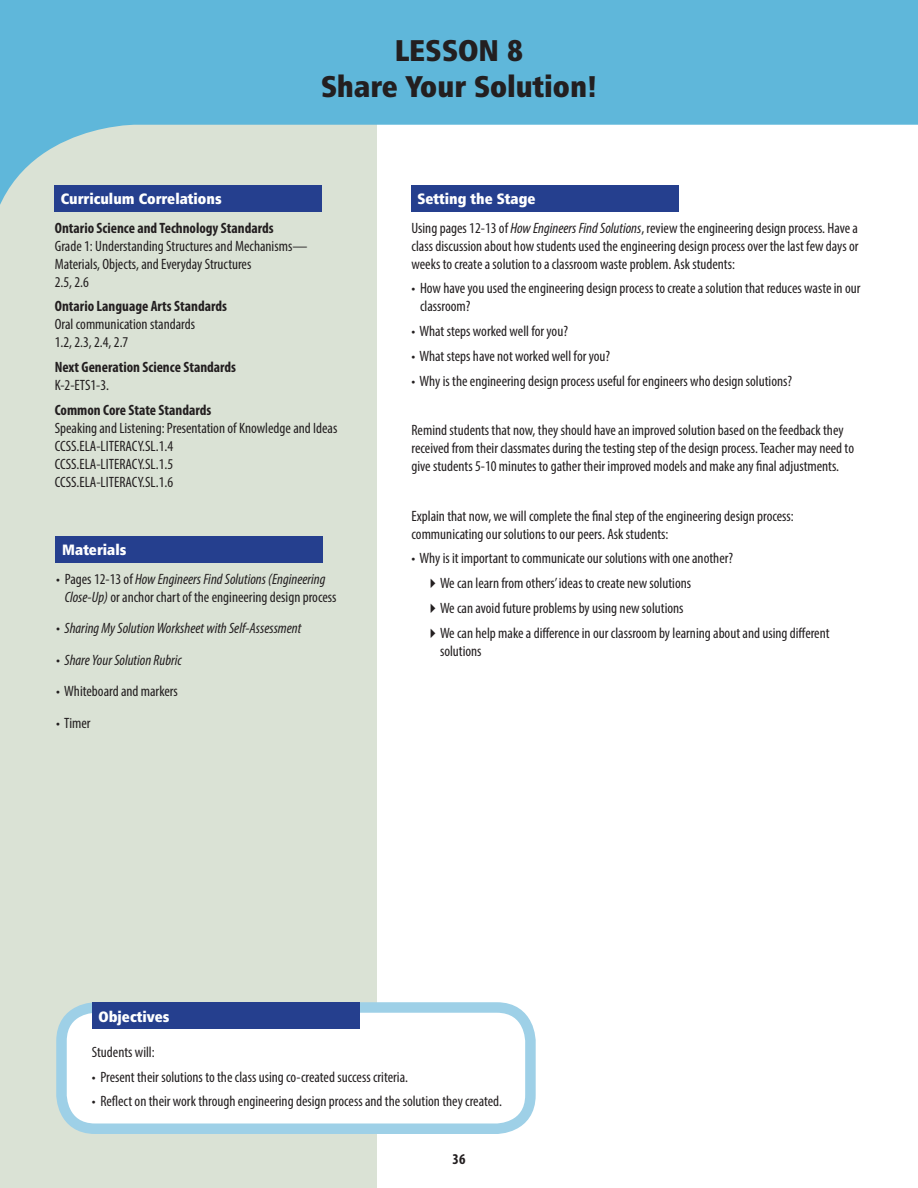
<style>
.page{position:relative;width:918px;height:1188px;background:#fff}
.page>*{position:absolute;margin:0;border:0;box-sizing:border-box;transform-origin:0 0}
.t1{font:30px/36px "Humanist 777 BT Extra Black Cond B";color:#231f20;text-align:center}
.t2{font:condensed 15px/18px "Myriad Pro";color:#231f20}
.t3{font:700 condensed 15px "Myriad Pro";color:#231f20}
.t4{font:italic condensed 15px "Myriad Pro";color:#231f20}
.t5{font:15px "Humanist 777 BT Extra Black Cond B";color:#fff}
.s1{font-style:italic}
</style>
<div class="page">
<div style="left:0;top:0;width:376px;height:1188px;background:#dae2d5"></div>
<svg style="left:0;top:0;width:918px;height:250px;fill:#5fb7da"></svg>
<div style="left:62px;top:1007px;width:468px;height:122px;background:#fff;border-radius:34px"></div>
<div style="left:56px;top:1002px;width:480px;height:132px;border:10px solid #9ed0e7;border-radius:34px"></div>
<div style="left:92px;top:1002px;width:268px;height:27px;background:#253f8e"></div>
<div style="left:54px;top:185px;width:268px;height:27px;background:#253f8e"></div>
<div style="left:56px;top:536px;width:267px;height:27px;background:#253f8e"></div>
<div style="left:411px;top:185px;width:268px;height:27px;background:#253f8e"></div>
<p class="t5" style="left:61px;top:189px;width:162px">Curriculum Correlations</p>
<h1 class="t1" style="left:321px;top:31px;width:277px">LESSON 8<br>Share Your Solution!</h1>
<p class="t5" style="left:418px;top:189px;width:120px">Setting the Stage</p>
<p class="t3" style="left:55px;top:218px;width:220px">Ontario Science and Technology Standards</p>
<p class="t2" style="left:55px;top:237px;width:254px">Grade 1: Understanding Structures and Mechanisms—<br>Materials, Objects, and Everyday Structures<br>2.5, 2.6</p>
<p class="t3" style="left:55px;top:297px;width:174px">Ontario Language Arts Standards</p>
<p class="t2" style="left:55px;top:315px;width:142px">Oral communication standards<br>1.2, 2.3, 2.4, 2.7</p>
<p class="t3" style="left:55px;top:358px;width:183px">Next Generation Science Standards</p>
<p class="t2" style="left:55px;top:376px;width:56px">K-2-ETS1-3.</p>
<p class="t3" style="left:55px;top:401px;width:158px">Common Core State Standards</p>
<p class="t2" style="left:55px;top:419px;width:284px">Speaking and Listening: Presentation of Knowledge and Ideas CCSS.ELA-LITERACY.SL.1.4<br>CCSS.ELA-LITERACY.SL.1.5<br>CCSS.ELA-LITERACY.SL.1.6</p>
<p class="t5" style="left:62px;top:540px;width:66px">Materials</p>
<p class="t2" style="left:65px;top:570px;width:273px;text-indent:-9px">• Pages 12-13 of <span class="s1">How Engineers Find Solutions (Engineering<br>Close-Up)</span> or anchor chart of the engineering design process</p>
<p class="t4" style="left:56px;top:619px;width:247px">• Sharing My Solution Worksheet with Self-Assessment</p>
<p class="t4" style="left:56px;top:651px;width:127px">• Share Your Solution Rubric</p>
<p class="t2" style="left:56px;top:682px;width:123px">• Whiteboard and markers</p>
<p class="t2" style="left:56px;top:714px;width:36px">• Timer</p>
<p class="t2" style="left:412px;top:219px;width:449px;text-align:justify">Using pages 12-13 of <span class="s1">How Engineers Find Solutions</span>, review the engineering design process. Have a class discussion about how students used the engineering design process over the last few days or weeks to create a solution to a classroom waste problem. Ask students:</p>
<p class="t2" style="left:420px;top:279px;width:442px;text-indent:-9px">• How have you used the engineering design process to create a solution that reduces waste in our classroom?</p>
<p class="t2" style="left:412px;top:322px;width:158px">• What steps worked well for you?</p>
<p class="t2" style="left:412px;top:347px;width:200px">• What steps have not worked well for you?</p>
<p class="t2" style="left:412px;top:372px;width:382px">• Why is the engineering design process useful for engineers who design solutions?</p>
<p class="t2" style="left:412px;top:421px;width:444px">Remind students that now, they should have an improved solution based on the feedback they received from their classmates during the testing step of the design process. Teacher may need to give students 5-10 minutes to gather their improved models and make any final adjustments.</p>
<p class="t2" style="left:412px;top:507px;width:384px">Explain that now, we will complete the final step of the engineering design process: communicating our solutions to our peers. Ask students:</p>
<p class="t2" style="left:412px;top:549px;width:323px">• Why is it important to communicate our solutions with one another?</p>
<p class="t2" style="left:425px;top:574px;width:268px">✔We can learn from others’ ideas to create new solutions</p>
<p class="t2" style="left:425px;top:599px;width:260px">✔We can avoid future problems by using new solutions</p>
<p class="t2" style="left:440px;top:624px;width:391px;text-indent:-15px">✔We can help make a difference in our classroom by learning about and using different solutions</p>
<p class="t5" style="left:99px;top:1007px;width:73px">Objectives</p>
<p class="t2" style="left:92px;top:1043px;width:64px">Students will:</p>
<p class="t2" style="left:92px;top:1067px;width:318px">• Present their solutions to the class using co-created success criteria.</p>
<p class="t2" style="left:92px;top:1092px;width:412px">• Reflect on their work through engineering design process and the solution they created.</p>
<p class="t3" style="left:453px;top:1150px;width:14px">36</p>
</div>
